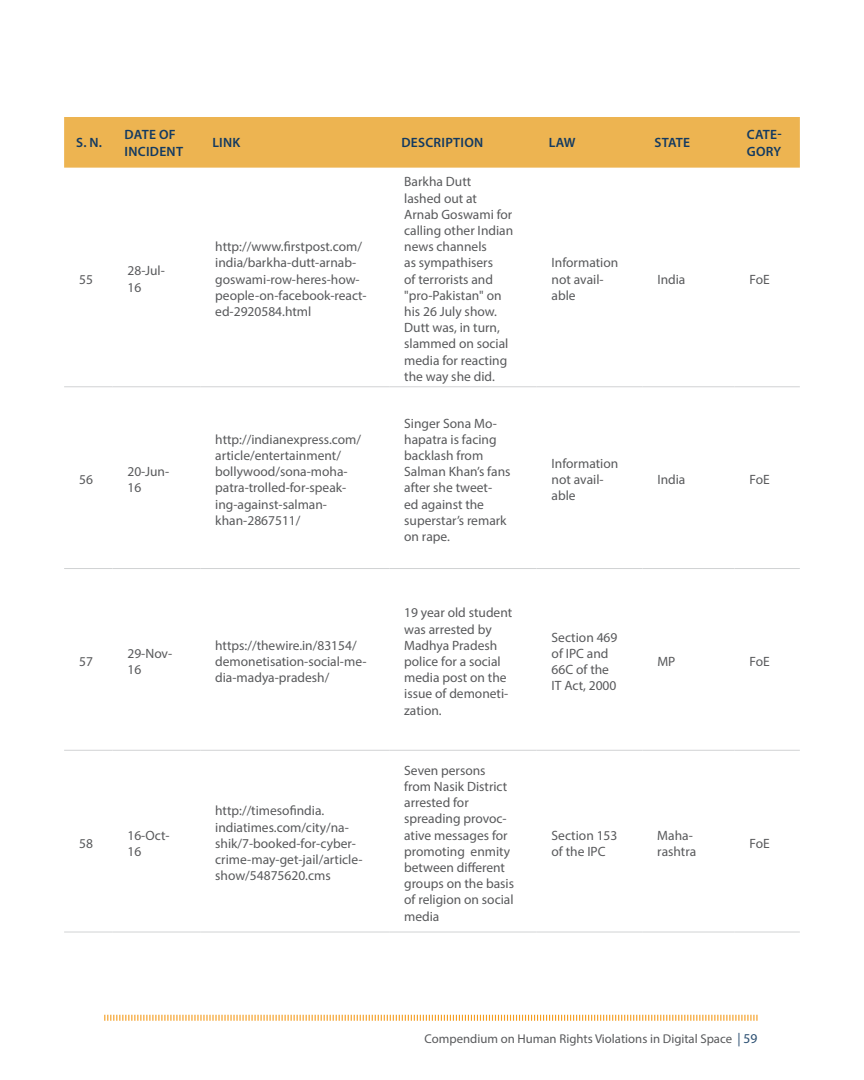
<style>
.page{position:relative;width:864px;height:1080px;background:#fff}
.page>*{position:absolute;margin:0;border:0;box-sizing:border-box;transform-origin:0 0}
.t1{font:13.5px/16.2px "Myriad Pro";color:#58595b}
.t2{font:600 13.5px/16.5px "Myriad Pro";letter-spacing:.02em;color:#133a61}
.t3{font:12.75px "Myriad Pro";color:#58595b}
.s1{font-size:13.5px;color:#2a4e71}
</style>
<div class="page">
<svg style="left:104px;top:1014px;width:654px;height:7px"></svg>
<div style="left:64px;top:117px;width:736px;height:51px;background:#edb451"></div>
<hr style="left:64px;top:386px;width:48px;height:1px;background:#d1d3d4">
<hr style="left:112px;top:386px;width:88px;height:1px;background:#d1d3d4">
<hr style="left:200px;top:386px;width:189px;height:1px;background:#d1d3d4">
<hr style="left:389px;top:386px;width:148px;height:1px;background:#d1d3d4">
<hr style="left:537px;top:386px;width:105px;height:1px;background:#d1d3d4">
<hr style="left:642px;top:386px;width:93px;height:1px;background:#d1d3d4">
<hr style="left:735px;top:386px;width:65px;height:1px;background:#d1d3d4">
<hr style="left:64px;top:568px;width:48px;height:1px;background:#d1d3d4">
<hr style="left:112px;top:568px;width:88px;height:1px;background:#d1d3d4">
<hr style="left:200px;top:568px;width:189px;height:1px;background:#d1d3d4">
<hr style="left:389px;top:568px;width:148px;height:1px;background:#d1d3d4">
<hr style="left:537px;top:568px;width:105px;height:1px;background:#d1d3d4">
<hr style="left:642px;top:568px;width:93px;height:1px;background:#d1d3d4">
<hr style="left:735px;top:568px;width:65px;height:1px;background:#d1d3d4">
<hr style="left:64px;top:750px;width:48px;height:1px;background:#d1d3d4">
<hr style="left:112px;top:750px;width:88px;height:1px;background:#d1d3d4">
<hr style="left:200px;top:750px;width:189px;height:1px;background:#d1d3d4">
<hr style="left:389px;top:750px;width:148px;height:1px;background:#d1d3d4">
<hr style="left:537px;top:750px;width:105px;height:1px;background:#d1d3d4">
<hr style="left:642px;top:750px;width:93px;height:1px;background:#d1d3d4">
<hr style="left:735px;top:750px;width:65px;height:1px;background:#d1d3d4">
<hr style="left:64px;top:932px;width:48px;height:1px;background:#d1d3d4">
<hr style="left:112px;top:932px;width:88px;height:1px;background:#d1d3d4">
<hr style="left:200px;top:932px;width:189px;height:1px;background:#d1d3d4">
<hr style="left:389px;top:932px;width:148px;height:1px;background:#d1d3d4">
<hr style="left:537px;top:932px;width:105px;height:1px;background:#d1d3d4">
<hr style="left:642px;top:932px;width:93px;height:1px;background:#d1d3d4">
<hr style="left:735px;top:932px;width:65px;height:1px;background:#d1d3d4">
<p class="t2" style="left:76px;top:134px;width:27px">S. N.</p>
<p class="t2" style="left:125px;top:126px;width:60px">DATE OF<br>INCIDENT</p>
<p class="t2" style="left:212px;top:134px;width:30px">LINK</p>
<p class="t2" style="left:401px;top:134px;width:81px">DESCRIPTION</p>
<p class="t2" style="left:549px;top:134px;width:28px">LAW</p>
<p class="t2" style="left:655px;top:134px;width:37px">STATE</p>
<p class="t2" style="left:747px;top:126px;width:36px">CATE-<br>GORY</p>
<p class="t1" style="left:79px;top:271px;width:15px">55</p>
<p class="t1" style="left:127px;top:263px;width:39px">28-Jul-<br>16</p>
<p class="t1" style="left:215px;top:238px;width:153px">http://www.firstpost.com/ india/barkha-dutt-arnab&shy;goswami-row-heres-how&shy;people-on-facebook-react&shy;ed-2920584.html</p>
<p class="t1" style="left:79px;top:471px;width:15px">56</p>
<p class="t1" style="left:127px;top:463px;width:43px">20-Jun-<br>16</p>
<p class="t1" style="left:215px;top:431px;width:147px">http://indianexpress.com/ article/entertainment/ bollywood/sona-moha&shy;patra-trolled-for-speak&shy;ing-against-salman&shy;khan-2867511/</p>
<p class="t1" style="left:79px;top:653px;width:15px">57</p>
<p class="t1" style="left:127px;top:645px;width:46px">29-Nov-<br>16</p>
<p class="t1" style="left:215px;top:637px;width:153px">https://thewire.in/83154/ demonetisation-social-me&shy;dia-madya-pradesh/</p>
<p class="t1" style="left:79px;top:835px;width:15px">58</p>
<p class="t1" style="left:127px;top:827px;width:44px">16-Oct-<br>16</p>
<p class="t1" style="left:215px;top:802px;width:149px">http://timesofindia. indiatimes.com/city/na&shy;shik/7-booked-for-cyber&shy;crime-may-get-jail/article&shy;show/54875620.cms</p>
<p class="t1" style="left:404px;top:174px;width:111px">Barkha Dutt<br>lashed out at<br>Arnab Goswami for calling other I ndian news channels<br>as sympathisers<br>of terrorists and "pro-Pakistan" on his 26 July show.<br>Dutt was, in turn, slammed on social media for reacting the way she did.</p>
<p class="t1" style="left:404px;top:415px;width:108px">Singer Sona Mo&shy;hapatra is facing backlash from<br>Salman Khan’s fans after she tweet-<br>ed against the superstar’s remark on rape.</p>
<p class="t1" style="left:404px;top:605px;width:110px">19 year old student was arrested by<br>Madhya Pradesh police for a social media post on the issue of demoneti&shy;zation.</p>
<p class="t1" style="left:404px;top:762px;width:111px">Seven persons from Nasik District arrested for spreading provoc&shy;ative messages for promoting enmity between different groups on the basis of religion on social media</p>
<p class="t1" style="left:552px;top:255px;width:68px">I nformation not avail&shy;able</p>
<p class="t1" style="left:657px;top:271px;width:30px">I ndia</p>
<p class="t1" style="left:750px;top:271px;width:20px">FoE</p>
<p class="t1" style="left:552px;top:455px;width:68px">I nformation not avail&shy;able</p>
<p class="t1" style="left:657px;top:471px;width:30px">I ndia</p>
<p class="t1" style="left:750px;top:471px;width:20px">FoE</p>
<p class="t1" style="left:552px;top:629px;width:67px">Section 469 of IPC and<br>66C of the<br>IT Act, 2000</p>
<p class="t1" style="left:657px;top:653px;width:10px">MP</p>
<p class="t1" style="left:750px;top:653px;width:20px">FoE</p>
<p class="t1" style="left:552px;top:827px;width:67px">Section 153 of the IPC</p>
<p class="t1" style="left:657px;top:827px;width:40px">Maha&shy;rashtra</p>
<p class="t1" style="left:750px;top:835px;width:20px">FoE</p>
<p class="t3" style="left:425px;top:1031px;width:334px">Compendium on Human Rights Violations in Digital Space <span class="s1">| 59</span></p>
</div>
